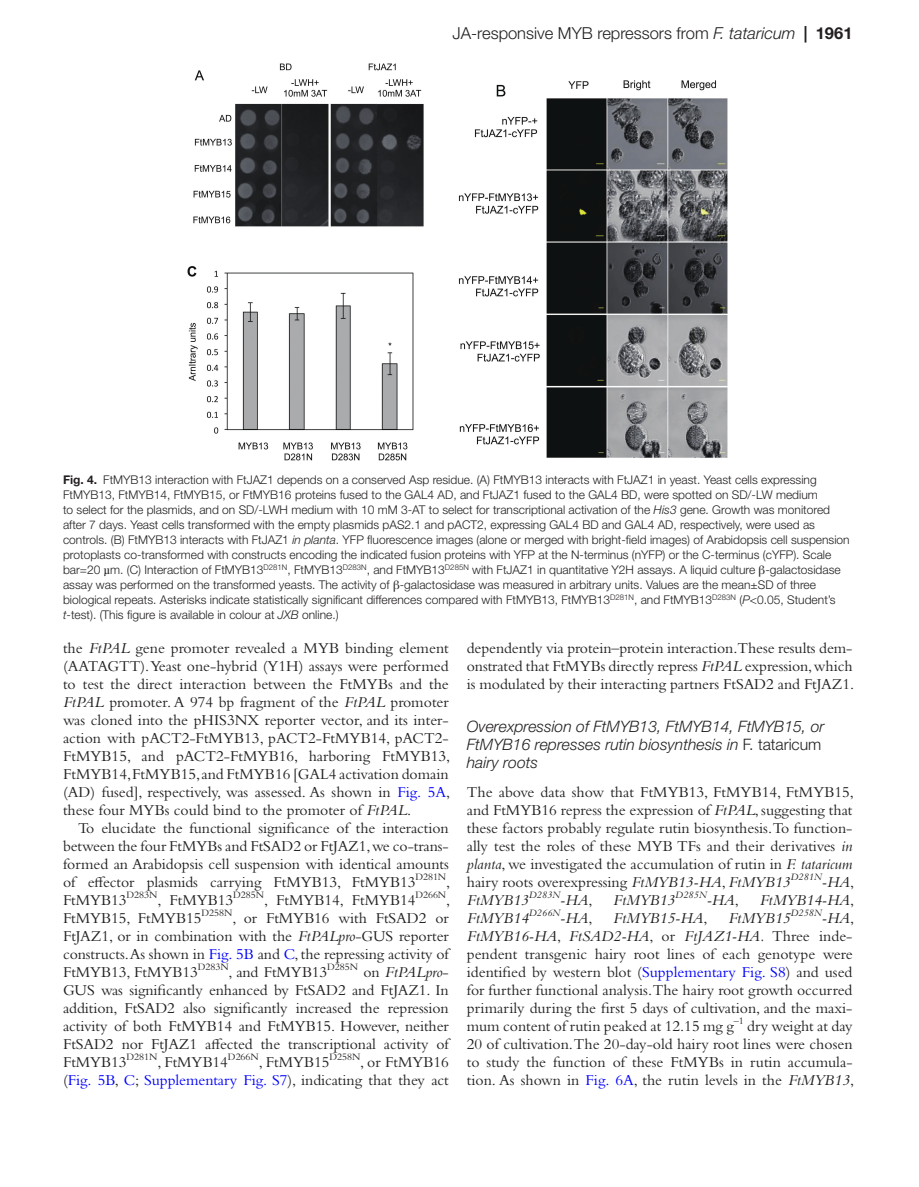
<style>
.page{position:relative;width:919px;height:1187px;background:#fff}
.page>*{position:absolute;margin:0;border:0;box-sizing:border-box;transform-origin:0 0}
.t1{font:300 16.5px "Helvetica Neue LT Std";color:#231f20}
.t2{font:15.75px/18px "Bembo Std";color:#231f20;text-align:justify}
.t3{font:italic 300 15.75px/18px "Helvetica Neue LT Std";color:#231f20}
.t4{font:italic 15.75px "Bembo Std";color:#231f20}
.t5{font:300 12px/15px "Helvetica Neue LT Std";color:#231f20}
.s1{font-style:italic}
.s2{font-weight:700}
.s3{font-family:"Gandhari Unicode";font-weight:400}
.s4{color:#00f}
.s5{font-style:normal}
</style>
<div class="page">
<img style="left:188px;top:63px;width:540px;height:397px">
<p class="t1" style="left:452px;top:23px;width:401px">JA-responsive MYB repressors from <span class="s1">F. tataricum</span> <span class="s2">| 1961</span></p>
<p class="t5" style="left:63px;top:472px;width:788px"><span class="s2">Fig. 4.</span> FtMYB13 interaction with FtJAZ1 depends on a conserved Asp residue. (A) FtMYB13 interacts with FtJAZ1 in yeast. Yeast cells expressing FtMYB13, FtMYB14, FtMYB15, or FtMYB16 proteins fused to the GAL4 AD, and FtJAZ1 fused to the GAL4 BD, were spotted on SD/-LW medium<br>to select for the plasmids, and on SD/-LWH medium with 10 mM 3-AT to select for transcriptional activation of the <span class="s1">His3</span> gene. Growth was monitored after 7 days. Yeast cells transformed with the empty plasmids pAS2.1 and pACT2, expressing GAL4 BD and GAL4 AD, respectively, were used as controls. (B) FtMYB13 interacts with FtJAZ1 <span class="s1">in planta</span>. YFP fluorescence images (alone or merged with bright-field images) of Arabidopsis cell suspension protoplasts co-transformed with constructs encoding the indicated fusion proteins with YFP at the N-terminus (nYFP) or the C-terminus (cYFP). Scale bar=20 <span class="s3">µ</span>m. (C) Interaction of FtMYB13<sup>D281N</sup>, FtMYB13<sup>D283N</sup>, and FtMYB13<sup>D285N</sup> with FtJAZ1 in quantitative Y2H assays. A liquid culture <span class="s3">β</span>-galactosidase assay was performed on the transformed yeasts. The activity of <span class="s3">β</span>-galactosidase was measured in arbitrary units. Values are the mean±SD of three biological repeats. Asterisks indicate statistically significant differences compared with FtMYB13, FtMYB13<sup>D281N</sup>, and FtMYB13<sup>D283N</sup> (<span class="s1">P</span>&lt;0.05, Student’s <span class="s1">t</span>-test). (This figure is available in colour at <span class="s1">JXB</span> online.)</p>
<p class="t2" style="left:63px;top:638px;width:389px">the <span class="s1">FtPAL</span> gene promoter revealed a MYB binding element (AATAGTT). Yeast one-hybrid (Y1H) assays were performed to test the direct interaction between the FtMYBs and the <span class="s1">FtPAL</span> promoter. A 974 bp fragment of the <span class="s1">FtPAL</span> promoter was cloned into the pHIS3NX reporter vector, and its inter&shy;action with pACT2-FtMYB13, pACT2-FtMYB14, pACT2- FtMYB15, and pACT2-FtMYB16, harboring FtMYB13, FtMYB14, FtMYB15, and FtMYB16 [GAL4 activation domain (AD) fused], respectively, was assessed. As shown in <span class="s4">Fig. 5A</span>, these four MYBs could bind to the promoter of <span class="s1">FtPAL</span>.</p>
<p class="t2" style="left:63px;top:818px;width:389px;text-indent:15px">To elucidate the functional significance of the interaction between the four FtMYBs and FtSAD2 or FtJAZ1, we co-trans&shy;formed an Arabidopsis cell suspension with identical amounts of effector plasmids carrying FtMYB13, FtMYB13<sup>D281N</sup>, FtMYB13<sup>D283N</sup>, FtMYB13<sup>D285N</sup>, FtMYB14, FtMYB14<sup>D266N</sup>, FtMYB15, FtMYB15<sup>D258N</sup>, or FtMYB16 with FtSAD2 or FtJAZ1, or in combination with the <span class="s1">FtPALpro</span>-GUS reporter constructs. As shown in <span class="s4">Fig. 5B</span> and <span class="s4">C</span>, the repressing activity of FtMYB13, FtMYB13<sup>D283N</sup>, and FtMYB13<sup>D285N</sup> on <span class="s1">FtPALpro</span>-GUS was significantly enhanced by FtSAD2 and FtJAZ1. In addition, FtSAD2 also significantly increased the repression activity of both FtMYB14 and FtMYB15. However, neither FtSAD2 nor FtJAZ1 affected the transcriptional activity of FtMYB13<sup>D281N</sup>, FtMYB14<sup>D266N</sup>, FtMYB15<sup>D258N</sup>, or FtMYB16 (<span class="s4">Fig. 5B</span>, <span class="s4">C</span>; <span class="s4">Supplementary Fig. S7</span>), indicating that they act</p>
<p class="t2" style="left:467px;top:638px;width:389px">dependently via protein–protein interaction.These results dem&shy;onstrated that FtMYBs directly repress <span class="s1">FtPAL</span> expression, which is modulated by their interacting partners FtSAD2 and FtJAZ1.</p>
<p class="t3" style="left:467px;top:717px;width:359px">Overexpression of FtMYB13, FtMYB14, FtMYB15, or<br>FtMYB16 represses rutin biosynthesis in <span class="s5">F. tataricum </span>hairy roots</p>
<p class="t2" style="left:467px;top:782px;width:389px">The above data show that FtMYB13, FtMYB14, FtMYB15, and FtMYB16 repress the expression of <span class="s1">FtPAL</span>, suggesting that these factors probably regulate rutin biosynthesis.To function&shy;ally test the roles of these MYB TFs and their derivatives <span class="s1">in planta</span>, we investigated the accumulation of rutin in <span class="s1">F. tataricum </span>hairy roots overexpressing <span class="s1">FtMYB13-HA</span>, <span class="s1">FtMYB13</span><sup>D281N</sup><span class="s1">-HA</span>, <span class="s1">FtMYB13</span><sup>D283N</sup><span class="s1">-HA</span>,</p>
<p class="t4" style="left:613px;top:890px;width:127px">FtMYB13<sup>D285N</sup>-HA<span class="s5">,</span></p>
<p class="t4" style="left:759px;top:890px;width:96px">FtMYB14-HA<span class="s5">,</span></p>
<p class="t2" style="left:466px;top:908px;width:389px;text-indent:261px"><span class="s1">FtMYB15</span><sup>D258N</sup><span class="s1">-HA</span>, <span class="s1">FtMYB16-HA</span>, <span class="s1">FtSAD2-HA</span>, or <span class="s1">FtJAZ1-HA.</span> Three inde&shy;pendent transgenic hairy root lines of each genotype were identified by western blot (<span class="s4">Supplementary Fig. S8</span>) and used for further functional analysis.The hairy root growth occurred primarily during the first 5 days of cultivation, and the maxi&shy;mum content of rutin peaked at 12.15 mg g<sup>–1</sup> dry weight at day 20 of cultivation.The 20-day-old hairy root lines were chosen to study the function of these FtMYBs in rutin accumula&shy;tion. As shown in <span class="s4">Fig. 6A</span>, the rutin levels in the <span class="s1">FtMYB13</span>,</p>
<p class="t4" style="left:467px;top:908px;width:127px">FtMYB14<sup>D266N</sup>-HA<span class="s5">,</span></p>
<p class="t4" style="left:613px;top:908px;width:96px">FtMYB15-HA<span class="s5">,</span></p>
</div>
